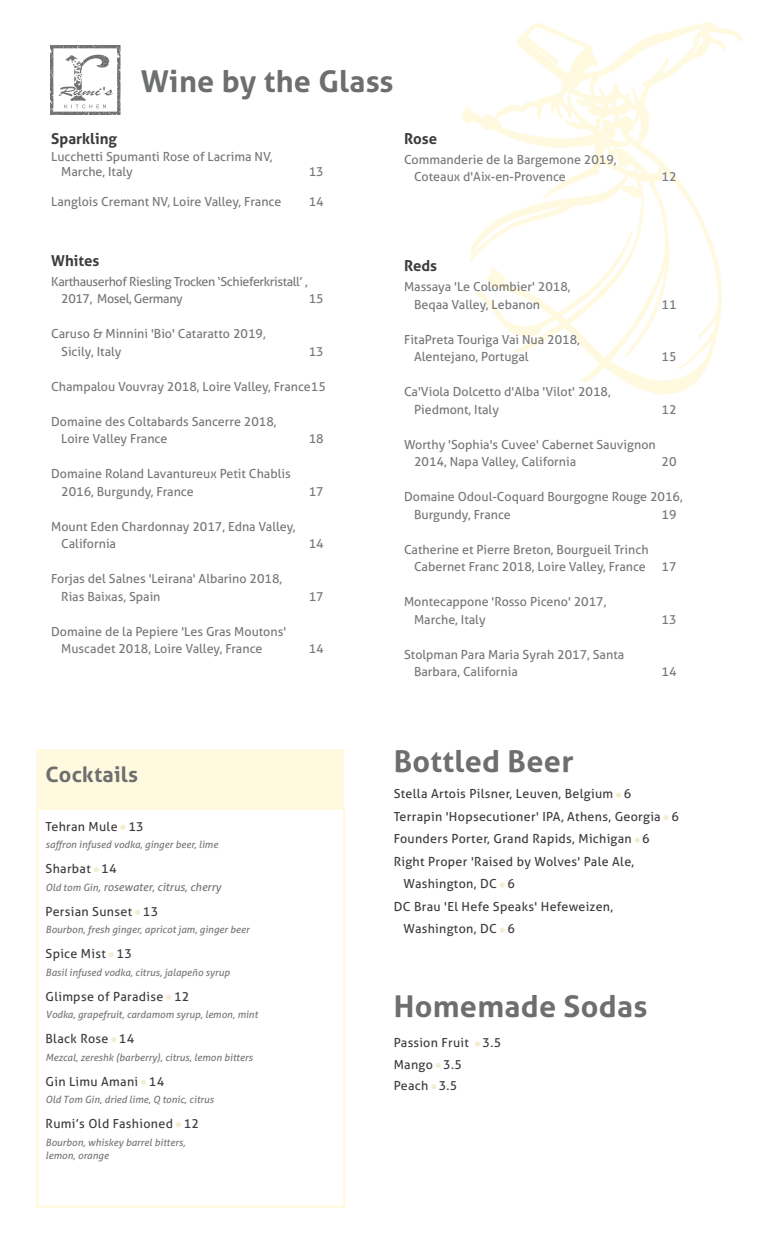
<style>
.page{position:relative;width:765px;height:1260px;background:#fff}
.page>*{position:absolute;margin:0;border:0;box-sizing:border-box;transform-origin:0 0}
.t1{font:700 30px "Aller";letter-spacing:.01em;color:#6d6e6e}
.t2{font:700 21.25px "Aller";letter-spacing:.01em;color:#6d6e6e}
.t3{font:700 15px "Aller";color:#3c3c3c}
.t4{font:12.5px/17.5px "Aller";color:#767777}
.t5{font:12.5px/21.2px "Aller";letter-spacing:.025em;color:#3c3c3c}
.t6{font:12.5px/17.5px "Aller";letter-spacing:-.03em;color:#767777}
.t7{font:italic 11.25px "Aller";color:#767777}
.t8{font:italic 10px/13.8px "Aller";color:#767777}
.s1{font-family:"Myriad Pro";color:#f4edd2}
.s2{font-size:10px}
</style>
<div class="page">
<svg style="left:462px;top:22px;width:281px;height:372px"></svg>
<div style="left:36px;top:808px;width:310px;height:400px;border:2px solid #fff9df"></div>
<div style="left:36px;top:749px;width:308px;height:59px;background:#fff9df"></div>
<svg style="left:50px;top:45px;width:71px;height:70px"></svg>
<h1 class="t1" style="left:141px;top:63px;width:254px">Wine by the Glass</h1>
<p class="t3" style="left:51px;top:129px;width:67px">Sparkling</p>
<p class="t4" style="left:61px;top:149px;width:213px;line-height:15px;text-indent:-10px">Lucchetti Spumanti Rose of Lacrima NV,<br>Marche, Italy</p>
<p class="t4" style="left:309px;top:163px;width:16px">13</p>
<p class="t4" style="left:51px;top:193px;width:232px">Langlois Cremant NV, Loire Valley, France</p>
<p class="t4" style="left:309px;top:193px;width:16px">14</p>
<p class="t3" style="left:404px;top:129px;width:35px">Rose</p>
<p class="t4" style="left:414px;top:151px;width:204px;text-indent:-10px">Commanderie de la Bargemone 2019,<br>Coteaux d'Aix-en-Provence</p>
<p class="t4" style="left:662px;top:168px;width:16px">12</p>
<p class="t3" style="left:51px;top:252px;width:50px">Whites</p>
<p class="t6" style="left:61px;top:273px;width:248px;text-indent:-10px">Karthauserhof Riesling Trocken ‘Schieferkristall’ ,<br>2017, Mosel, Germany</p>
<p class="t4" style="left:309px;top:290px;width:16px">15</p>
<p class="t4" style="left:61px;top:325px;width:206px;text-indent:-10px">Caruso &amp; Minnini 'Bio' Cataratto 2019,<br>Sicily, Italy</p>
<p class="t4" style="left:309px;top:343px;width:16px">13</p>
<p class="t4" style="left:51px;top:378px;width:276px">Champalou Vouvray 2018, Loire Valley, France15</p>
<p class="t4" style="left:61px;top:413px;width:217px;text-indent:-10px">Domaine des Coltabards Sancerre 2018,<br>Loire Valley France</p>
<p class="t4" style="left:309px;top:430px;width:16px">18</p>
<p class="t4" style="left:61px;top:465px;width:231px;text-indent:-10px">Domaine Roland Lavantureux Petit Chablis<br>2016, Burgundy, France</p>
<p class="t4" style="left:61px;top:518px;width:236px;text-indent:-10px">Mount Eden Chardonnay 2017, Edna Valley,<br>California</p>
<p class="t4" style="left:61px;top:570px;width:222px;text-indent:-10px">Forjas del Salnes 'Leirana' Albarino 2018,<br>Rias Baixas, Spain</p>
<p class="t4" style="left:61px;top:623px;width:226px;text-indent:-10px">Domaine de la Pepiere 'Les Gras Moutons'<br>Muscadet 2018, Loire Valley, France</p>
<p class="t4" style="left:309px;top:483px;width:17px">17</p>
<p class="t4" style="left:309px;top:535px;width:17px">14</p>
<p class="t4" style="left:309px;top:588px;width:17px">17</p>
<p class="t4" style="left:309px;top:640px;width:16px">14</p>
<p class="t3" style="left:404px;top:257px;width:35px">Reds</p>
<p class="t4" style="left:414px;top:278px;width:158px;text-indent:-10px">Massaya 'Le Colombier' 2018,<br>Beqaa Valley, Lebanon</p>
<p class="t4" style="left:414px;top:331px;width:167px;text-indent:-10px">FitaPreta Touriga Vai Nua 2018,<br>Alentejano, Portugal</p>
<p class="t4" style="left:414px;top:383px;width:198px;text-indent:-10px">Ca'Viola Dolcetto d'Alba 'Vilot' 2018,<br>Piedmont, Italy</p>
<p class="t4" style="left:662px;top:296px;width:16px">11</p>
<p class="t4" style="left:662px;top:348px;width:16px">15</p>
<p class="t4" style="left:662px;top:401px;width:16px">12</p>
<p class="t4" style="left:414px;top:436px;width:243px;text-indent:-10px">Worthy 'Sophia's Cuvee' Cabernet Sauvignon<br>2014, Napa Valley, California</p>
<p class="t4" style="left:662px;top:453px;width:16px">20</p>
<p class="t4" style="left:414px;top:488px;width:270px;text-indent:-10px">Domaine Odoul-Coquard Bourgogne Rouge 2016,<br>Burgundy, France</p>
<p class="t4" style="left:662px;top:506px;width:16px">19</p>
<p class="t4" style="left:404px;top:541px;width:246px;text-align:center">Catherine et Pierre Breton, Bourgueil Trinch<br>Cabernet Franc 2018, Loire Valley, France</p>
<p class="t4" style="left:414px;top:593px;width:194px;text-indent:-10px">Montecappone 'Rosso Piceno' 2017,<br>Marche, Italy</p>
<p class="t4" style="left:414px;top:646px;width:212px;text-indent:-10px">Stolpman Para Maria Syrah 2017, Santa<br>Barbara, California</p>
<p class="t4" style="left:662px;top:558px;width:16px">17</p>
<p class="t4" style="left:662px;top:611px;width:16px">13</p>
<p class="t4" style="left:662px;top:663px;width:16px">14</p>
<h2 class="t2" style="left:46px;top:762px;width:94px">Cocktails</h2>
<p class="t5" style="left:46px;top:815px;width:100px">Tehran Mule <span class="s1">•</span> 13</p>
<p class="t8" style="left:46px;top:838px;width:174px">saffron infused vodka, ginger beer, lime</p>
<p class="t5" style="left:46px;top:858px;width:73px">Sharbat <span class="s1">•</span> 14</p>
<p class="t7" style="left:46px;top:880px;width:177px"><span class="s2">Old tom Gin</span>, rosewater, citrus, cherry</p>
<p class="t5" style="left:46px;top:900px;width:114px">Persian Sunset <span class="s1">•</span> 13</p>
<p class="t8" style="left:46px;top:923px;width:205px">Bourbon, fresh ginger, apricot jam, ginger beer</p>
<p class="t5" style="left:46px;top:943px;width:88px">Spice Mist <span class="s1">•</span> 13</p>
<p class="t8" style="left:46px;top:965px;width:186px">Basil infused vodka, citrus, jalapeño syrup</p>
<p class="t5" style="left:46px;top:985px;width:145px">Glimpse of Paradise <span class="s1">•</span> 12</p>
<p class="t8" style="left:46px;top:1008px;width:214px">Vodka, grapefruit, cardamom syrup, lemon, mint</p>
<p class="t5" style="left:46px;top:1028px;width:90px">Black Rose <span class="s1">•</span> 14</p>
<p class="t8" style="left:46px;top:1050px;width:209px">Mezcal, zereshk (barberry), citrus, lemon bitters</p>
<p class="t5" style="left:46px;top:1070px;width:120px">Gin Limu Amani <span class="s1">•</span> 14</p>
<p class="t8" style="left:46px;top:1093px;width:170px">Old Tom Gin, dried lime, Q tonic, citrus</p>
<p class="t5" style="left:46px;top:1113px;width:155px">Rumi’s Old Fashioned <span class="s1">•</span> 12</p>
<p class="t8" style="left:46px;top:1135px;width:141px">Bourbon, whiskey barrel bitters, lemon, orange</p>
<h1 class="t1" style="left:394px;top:743px;width:181px">Bottled Beer</h1>
<p class="t5" style="left:394px;top:783px;width:239px">Stella Artois Pilsner, Leuven, Belgium <span class="s1">•</span> 6</p>
<p class="t5" style="left:394px;top:806px;width:287px">Terrapin 'Hopsecutioner' IPA, Athens, Georgia <span class="s1">•</span> 6</p>
<p class="t5" style="left:394px;top:828px;width:258px">Founders Porter, Grand Rapids, Michigan <span class="s1">•</span> 6</p>
<p class="t5" style="left:394px;top:851px;width:242px">Right Proper 'Raised by Wolves' Pale Ale,</p>
<p class="t5" style="left:404px;top:873px;width:113px">Washington, DC <span class="s1">•</span> 6</p>
<p class="t5" style="left:394px;top:896px;width:221px">DC Brau 'El Hefe Speaks' Hefeweizen,</p>
<p class="t5" style="left:404px;top:918px;width:113px">Washington, DC <span class="s1">•</span> 6</p>
<h1 class="t1" style="left:394px;top:988px;width:255px">Homemade Sodas</h1>
<p class="t5" style="left:394px;top:1032px;width:109px">Passion Fruit <span class="s1">•</span> 3.5<br>Mango <span class="s1">•</span> 3.5<br>Peach <span class="s1">•</span> 3.5</p>
</div>
